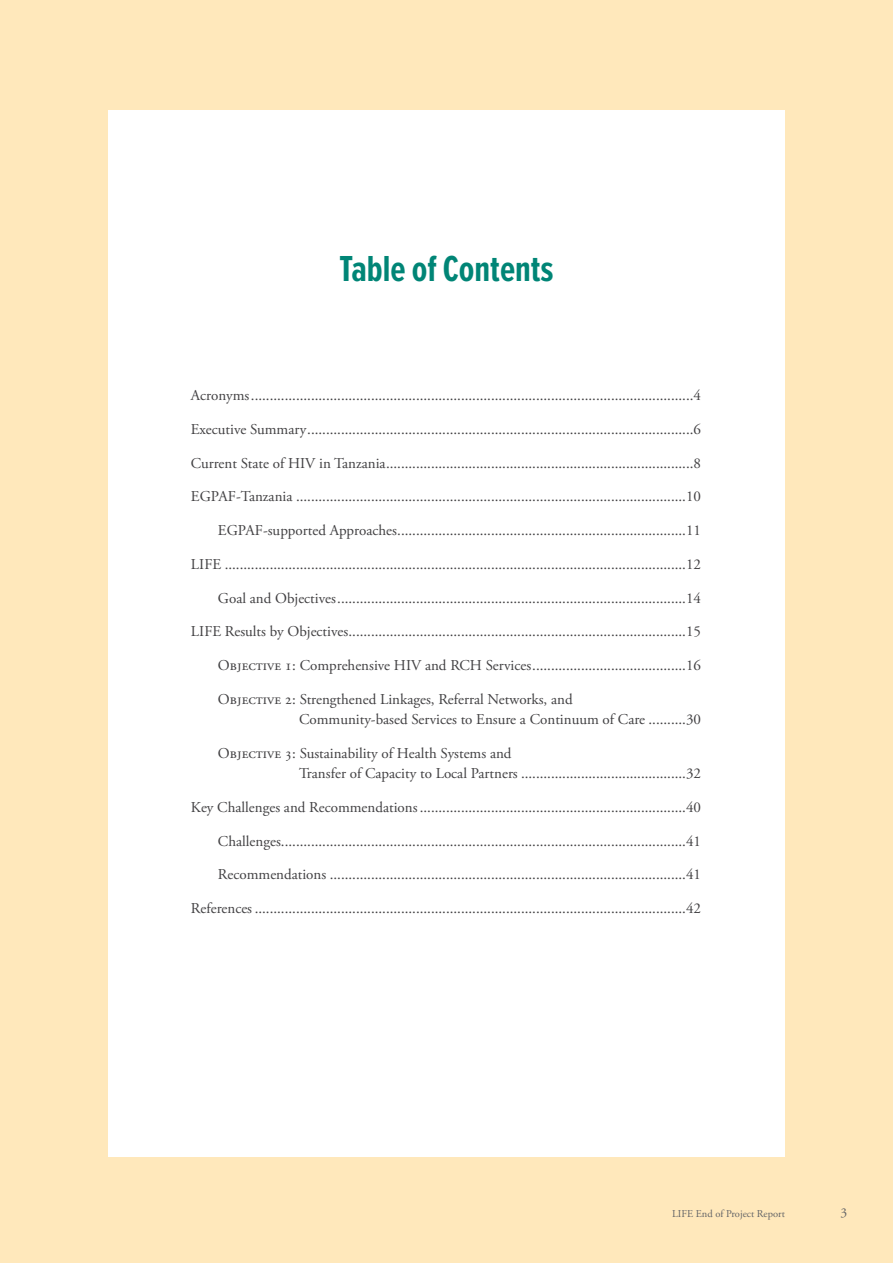
<style>
.page{position:relative;width:893px;height:1263px;background:#ffe8bb}
.page>*{position:absolute;margin:0;border:0;box-sizing:border-box;transform-origin:0 0}
.t1{font:700 37.5px "Proxima Nova Ex Cn";color:#008576}
.t2{font:15px/20.2px "Adobe Garamond Pro";color:#414042}
.t3{font:13.5px "Adobe Garamond Pro";color:#636466}
.t4{font:10.5px "Adobe Garamond Pro";color:#636466}
</style>
<div class="page">
<div style="left:108px;top:110px;width:677px;height:1047px;background:#fff"></div>
<h1 class="t1" style="left:339px;top:248px;width:216px">Table of Contents</h1>
<p class="t2" style="left:191px;top:386px;width:511px">Acronyms......................................................................................................................4</p>
<p class="t2" style="left:191px;top:419px;width:511px">Executive Summary.......................................................................................................6</p>
<p class="t2" style="left:191px;top:453px;width:511px">Current State of HIV in Tanzania..................................................................................8</p>
<p class="t2" style="left:191px;top:487px;width:511px">EGPAF-Tanzania ........................................................................................................10</p>
<p class="t2" style="left:218px;top:521px;width:484px">EGPAF-supported Approaches.............................................................................11</p>
<p class="t2" style="left:191px;top:554px;width:511px">LIFE ...........................................................................................................................12</p>
<p class="t2" style="left:218px;top:588px;width:484px">Goal and Objectives.............................................................................................14</p>
<p class="t2" style="left:191px;top:622px;width:511px">LIFE Results by Objectives..........................................................................................15</p>
<p class="t2" style="left:218px;top:656px;width:484px">Objective 1: Comprehensive HIV and RCH Services.........................................16</p>
<p class="t2" style="left:299px;top:689px;width:403px;text-indent:-81px">Objective 2: Strengthened Linkages, Referral Networks, and<br>Community-based Services to Ensure a Continuum of Care ..........30</p>
<p class="t2" style="left:299px;top:743px;width:403px;text-indent:-81px">Objective 3: Sustainability of Health Systems and<br>Transfer of Capacity to Local Partners ............................................32</p>
<p class="t2" style="left:191px;top:797px;width:511px">Key Challenges and Recommendations.......................................................................40</p>
<p class="t2" style="left:218px;top:831px;width:484px">Challenges............................................................................................................41</p>
<p class="t2" style="left:218px;top:865px;width:484px">Recommendations ...............................................................................................41</p>
<p class="t2" style="left:191px;top:899px;width:511px">References ...................................................................................................................42</p>
<p class="t4" style="left:672px;top:1207px;width:114px">LIFE End of Project Report</p>
<p class="t3" style="left:840px;top:1205px;width:8px">3</p>
<p class="t4" style="left:619px;top:1207px;width:168px">LIFE End of Project Report | 2012-2016</p>
</div>
